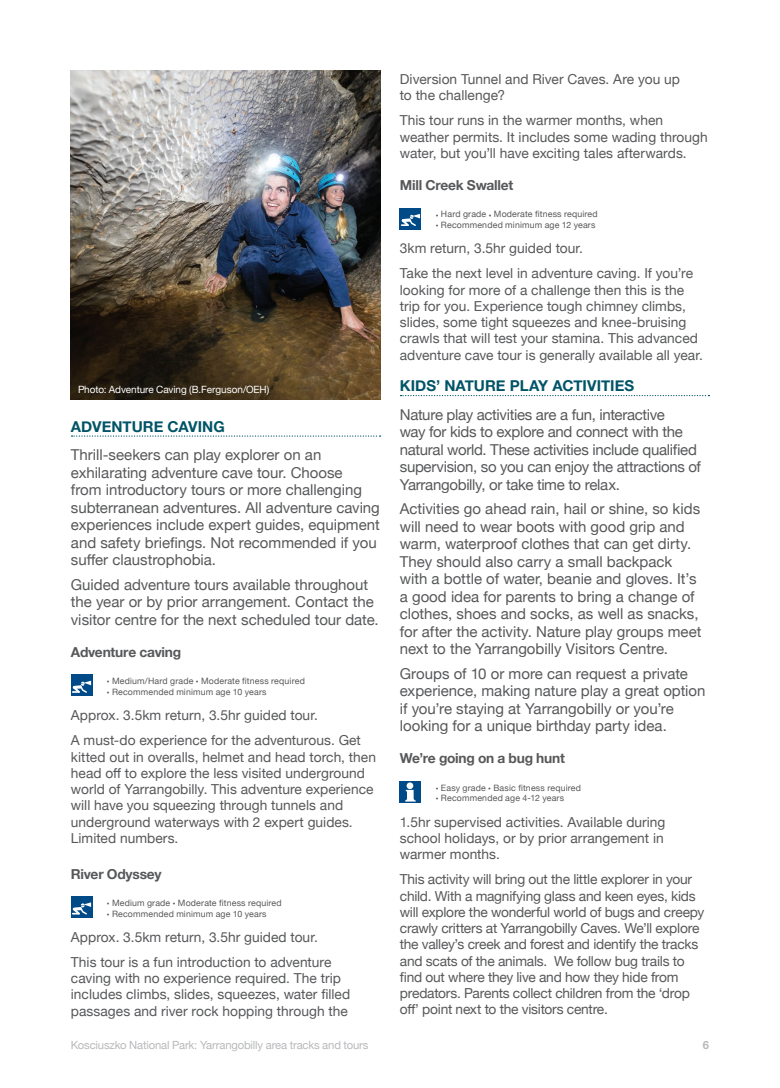
<style>
.page{position:relative;width:780px;height:1088px;background:#fff}
.page>*{position:absolute;margin:0;border:0;box-sizing:border-box;transform-origin:0 0}
.INTRO{font:15px/17.5px "Helvetica Neue";color:#57585a}
.INTRO-2{font:15px/17.5px "Helvetica Neue";letter-spacing:-.02em;color:#57585a}
.SUBHEADER_-_H3{font:700 15px "Helvetica Neue";color:#005467}
.BODY_COPY{font:13.75px/16.2px "Helvetica Neue";color:#57585a}
.BODY_COPY-2{font:13.75px/16.2px "Helvetica Neue";letter-spacing:-.02em;color:#57585a}
.BoldSecondaryHeading{font:700 13.75px "Helvetica Neue";letter-spacing:-.015em;color:#57585a}
.t1{font:11.25px "Helvetica Neue";letter-spacing:-.015em;color:#b8b9bc}
.t2{font:700 11.25px "Helvetica Neue";color:#b8b9bc}
.t3{font:10px "Helvetica Neue";letter-spacing:-.01em;color:#fff}
.BODY_COPY-3{font:8.75px "Helvetica Neue";letter-spacing:.02em;color:#57585a}
.s1{font-size:4.38px}
</style>
<div class="page">
<svg style="left:71px;top:435px;width:309px;height:2px"></svg>
<div style="left:71px;top:675px;width:21px;height:21px;background:#004a87"></div>
<svg style="left:72px;top:681px;width:19px;height:12px"></svg>
<div style="left:71px;top:896px;width:21px;height:22px;background:#004a87"></div>
<svg style="left:72px;top:902px;width:19px;height:13px"></svg>
<img style="left:71px;top:71px;width:309px;height:329px">
<svg style="left:400px;top:395px;width:309px;height:1px"></svg>
<div style="left:400px;top:208px;width:21px;height:21px;background:#004a87"></div>
<svg style="left:401px;top:214px;width:19px;height:12px"></svg>
<div style="left:400px;top:781px;width:21px;height:21px;background:#004a87"></div>
<div style="left:406px;top:782px;width:7px;height:7px;background:#fff;border-radius:50%"></div>
<svg style="left:405px;top:790px;width:11px;height:11px"></svg>
<p class="t3" style="left:78px;top:383px;width:193px">Photo: Adventure Caving (B.Ferguson/OEH)</p>
<h3 class="SUBHEADER_-_H3" style="left:71px;top:415px;width:155px">ADVENTURE CAVING</h3>
<p class="INTRO" style="left:71px;top:447px;width:310px">Thrill-seekers can play explorer on an exhilarating adventure cave tour. Choose<br>from introductory tours or more challenging subterranean adventures. All adventure caving experiences include expert guides, equipment and safety briefings. Not recommended if you suffer claustrophobia.</p>
<p class="INTRO" style="left:71px;top:576px;width:309px">Guided adventure tours available throughout the year or by prior arrangement. Contact the visitor centre for the next scheduled tour date.</p>
<h4 class="BoldSecondaryHeading" style="left:71px;top:641px;width:112px">Adventure caving</h4>
<p class="BODY_COPY-3" style="left:107px;top:675px;width:199px"><span class="s1">●</span> Medium/Hard grade <span class="s1">●</span> Moderate fitness required</p>
<p class="BODY_COPY-3" style="left:107px;top:685px;width:161px"><span class="s1">●</span> Recommended minimum age 10 years</p>
<p class="BODY_COPY" style="left:71px;top:708px;width:248px">Approx. 3.5km return, 3.5hr guided tour.</p>
<p class="BODY_COPY" style="left:71px;top:733px;width:306px">A must-do experience for the adventurous. Get kitted out in overalls, helmet and head torch, then head off to explore the less visited underground world of Yarrangobilly. This adventure experience will have you squeezing through tunnels and underground waterways with 2 expert guides.<br>Limited numbers.</p>
<h4 class="BoldSecondaryHeading" style="left:71px;top:863px;width:92px">River Odyssey</h4>
<p class="BODY_COPY-3" style="left:107px;top:896px;width:176px"><span class="s1">●</span> Medium grade <span class="s1">●</span> Moderate fitness required</p>
<p class="BODY_COPY-3" style="left:107px;top:907px;width:161px"><span class="s1">●</span> Recommended minimum age 10 years</p>
<p class="BODY_COPY" style="left:71px;top:929px;width:248px">Approx. 3.5km return, 3.5hr guided tour.</p>
<p class="BODY_COPY" style="left:71px;top:955px;width:281px">This tour is a fun introduction to adventure caving with no experience required. The trip includes climbs, slides, squeezes, water filled passages and river rock hopping through the</p>
<p class="BODY_COPY" style="left:400px;top:72px;width:282px">Diversion Tunnel and River Caves. Are you up to the challenge?</p>
<p class="BODY_COPY" style="left:400px;top:113px;width:309px">This tour runs in the warmer months, when weather permits. It includes some wading through water, but you’ll have exciting tales afterwards.</p>
<h4 class="BoldSecondaryHeading" style="left:400px;top:174px;width:115px">Mill Creek Swallet</h4>
<p class="BODY_COPY-3" style="left:436px;top:208px;width:163px"><span class="s1">●</span> Hard grade <span class="s1">●</span> Moderate fitness required</p>
<p class="BODY_COPY-3" style="left:436px;top:219px;width:161px"><span class="s1">●</span> Recommended minimum age 12 years</p>
<p class="BODY_COPY" style="left:400px;top:241px;width:184px">3km return, 3.5hr guided tour.</p>
<p class="BODY_COPY" style="left:400px;top:266px;width:304px">Take the next level in adventure caving. If you’re looking for more of a challenge then this is the trip for you. Experience tough chimney climbs, slides, some tight squeezes and knee-bruising crawls that will test your stamina. This advanced adventure cave tour is generally available all year.</p>
<h3 class="SUBHEADER_-_H3" style="left:400px;top:374px;width:236px">KIDS’ NATURE PLAY ACTIVITIES</h3>
<p class="INTRO-2" style="left:400px;top:406px;width:303px">Nature play activities are a fun, interactive<br>way for kids to explore and connect with the natural world. These activities include qualified supervision, so you can enjoy the attractions of Yarrangobilly, or take time to relax.</p>
<p class="INTRO" style="left:400px;top:501px;width:303px">Activities go ahead rain, hail or shine, so kids will need to wear boots with good grip and warm, waterproof clothes that can get dirty.<br>They should also carry a small backpack with a bottle of water, beanie and gloves. It’s a good idea for parents to bring a change of clothes, shoes and socks, as well as snacks, for after the activity. Nature play groups meet next to the Yarrangobilly Visitors Centre.</p>
<p class="INTRO" style="left:400px;top:665px;width:307px">Groups of 10 or more can request a private experience, making nature play a great option if you’re staying at Yarrangobilly or you’re looking for a unique birthday party idea.</p>
<h4 class="BoldSecondaryHeading" style="left:400px;top:748px;width:167px">We’re going on a bug hunt</h4>
<p class="BODY_COPY-3" style="left:436px;top:781px;width:147px"><span class="s1">●</span> Easy grade <span class="s1">●</span> Basic fitness required</p>
<p class="BODY_COPY-3" style="left:436px;top:792px;width:130px"><span class="s1">●</span> Recommended age 4-12 years</p>
<p class="BODY_COPY" style="left:400px;top:814px;width:267px">1.5hr supervised activities. Available during school holidays, or by prior arrangement in warmer months.</p>
<p class="BODY_COPY-2" style="left:400px;top:872px;width:306px">This activity will bring out the little explorer in your child. With a magnifying glass and keen eyes, kids will explore the wonderful world of bugs and creepy crawly critters at Yarrangobilly Caves. We’ll explore the valley’s creek and forest and identify the tracks and scats of the animals. We follow bug trails to find out where they live and how they hide from predators. Parents collect children from the ‘drop off’ point next to the visitors centre.</p>
<p class="t1" style="left:71px;top:1037px;width:299px">Kosciuszko National Park: Yarrangobilly area tracks and tours</p>
<p class="t2" style="left:702px;top:1036px;width:8px">6</p>
</div>
